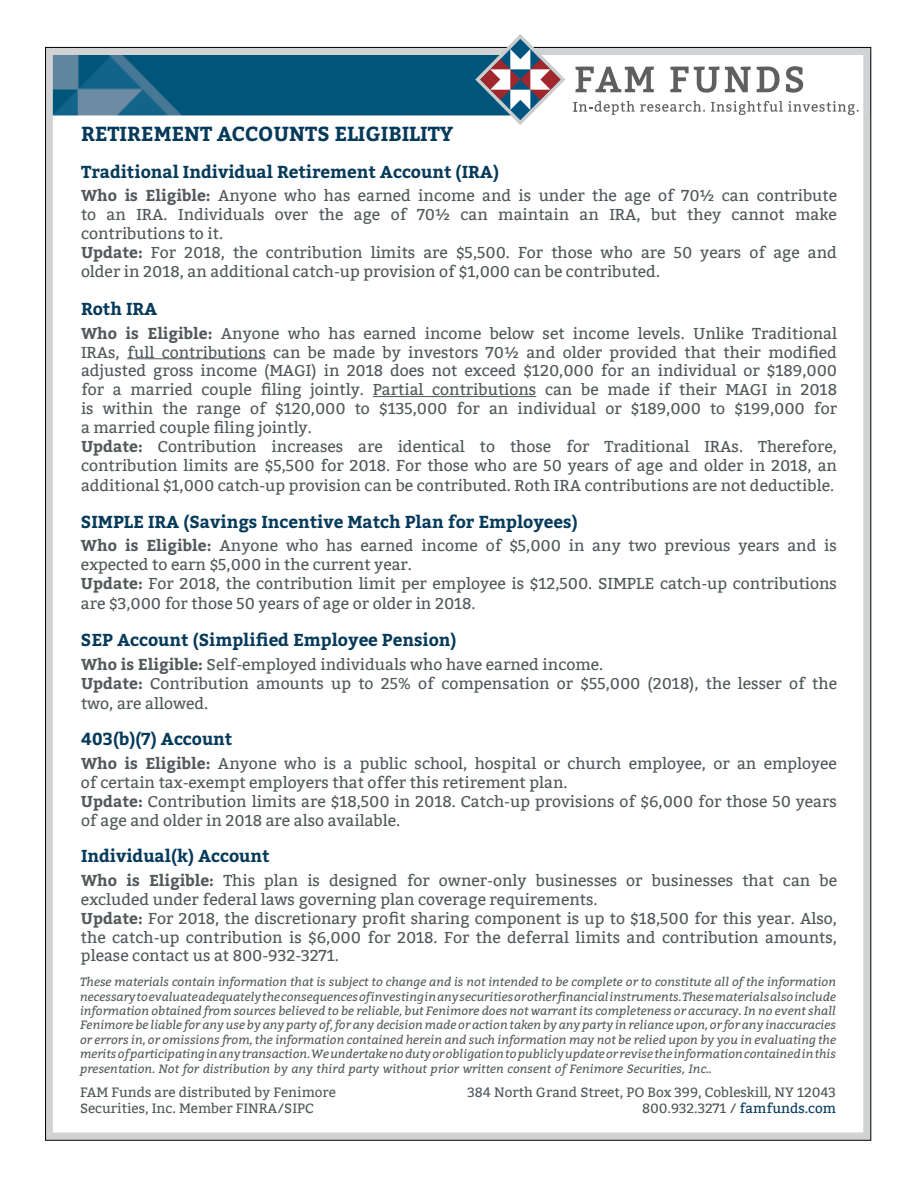
<style>
.page{position:relative;width:918px;height:1188px;background:#fff}
.page>*{position:absolute;margin:0;border:0;box-sizing:border-box;transform-origin:0 0}
.t1{font:700 20.25px "Bitter";color:#063a5a}
.t2{font:700 17.25px "Bitter";color:#063a5a}
.t3{font:15.75px/18.9px "Bitter";color:#53595b}
.t4{font:13.5px "Bitter";color:#53595b}
.t5{font:italic 12px/14.4px "Bitter";color:#53595b;text-align:justify}
.s1{font-weight:700}
.s2{color:#063a5a}
</style>
<div class="page">
<img style="left:54px;top:56px;width:421px;height:60px">
<div style="left:45px;top:47px;width:826px;height:1093px;border:8px solid #d1d2d4"></div>
<hr style="left:127px;top:358px;width:139px;height:1px;background:#53595b">
<hr style="left:373px;top:396px;width:163px;height:1px;background:#53595b">
<svg style="left:475px;top:34px;width:90px;height:91px"></svg>
<svg style="left:576px;top:67px;width:78px;height:25px"></svg>
<svg style="left:670px;top:67px;width:49px;height:26px"></svg>
<svg style="left:725px;top:67px;width:26px;height:25px"></svg>
<svg style="left:757px;top:67px;width:23px;height:25px"></svg>
<svg style="left:786px;top:66px;width:17px;height:27px"></svg>
<div style="left:557px;top:115px;width:285px;height:23px;background:#fff"></div>
<svg style="left:573px;top:101px;width:132px;height:14px"></svg>
<svg style="left:711px;top:101px;width:148px;height:14px"></svg>
<p class="t1" style="left:81px;top:121px;width:374px">RETIREMENT ACCOUNTS ELIGIBILITY</p>
<p class="t2" style="left:81px;top:161px;width:420px">Traditional Individual Retirement Account (IRA)</p>
<p class="t3" style="left:81px;top:186px;width:758px;text-align:justify"><span class="s1">Who is Eligible:</span> Anyone who has earned income and is under the age of 70½ can contribute to an IRA. Individuals over the age of 70½ can maintain an IRA, but they cannot make contributions to it.</p>
<p class="t3" style="left:81px;top:243px;width:757px;line-height:19.8px"><span class="s1">Update:</span> For 2018, the contribution limits are $5,500. For those who are 50 years of age and older in 2018, an additional catch-up provision of $1,000 can be contributed.</p>
<p class="t2" style="left:81px;top:299px;width:78px">Roth IRA</p>
<p class="t3" style="left:81px;top:324px;width:758px;text-align:justify"><span class="s1">Who is Eligible:</span> Anyone who has earned income below set income levels. Unlike Traditional IRAs, full contributions can be made by investors 70½ and older provided that their modified adjusted gross income (MAGI) in 2018 does not exceed $120,000 for an individual or $189,000 for a married couple filing jointly. Partial contributions can be made if their MAGI in 2018 is within the range of $120,000 to $135,000 for an individual or $189,000 to $199,000 for a married couple filing jointly.</p>
<p class="t3" style="left:81px;top:437px;width:758px;line-height:19.4px;text-align:justify"><span class="s1">Update:</span> Contribution increases are identical to those for Traditional IRAs. Therefore, contribution limits are $5,500 for 2018. For those who are 50 years of age and older in 2018, an additional $1,000 catch-up provision can be contributed. Roth IRA contributions are not deductible.</p>
<p class="t2" style="left:81px;top:511px;width:498px">SIMPLE IRA (Savings Incentive Match Plan for Employees)</p>
<p class="t3" style="left:81px;top:536px;width:757px"><span class="s1">Who is Eligible:</span> Anyone who has earned income of $5,000 in any two previous years and is expected to earn $5,000 in the current year.</p>
<p class="t3" style="left:81px;top:574px;width:758px;line-height:19.8px"><span class="s1">Update:</span> For 2018, the contribution limit per employee is $12,500. SIMPLE catch-up contributions are $3,000 for those 50 years of age or older in 2018.</p>
<p class="t2" style="left:81px;top:630px;width:377px">SEP Account (Simplified Employee Pension)</p>
<p class="t3" style="left:81px;top:655px;width:524px"><span class="s1">Who is Eligible:</span> Self-employed individuals who have earned income.</p>
<p class="t3" style="left:81px;top:674px;width:758px;line-height:19.8px"><span class="s1">Update:</span> Contribution amounts up to 25% of compensation or $55,000 (2018), the lesser of the two, are allowed.</p>
<p class="t2" style="left:81px;top:729px;width:153px">403(b)(7) Account</p>
<p class="t3" style="left:81px;top:754px;width:757px"><span class="s1">Who is Eligible:</span> Anyone who is a public school, hospital or church employee, or an employee of certain tax-exempt employers that offer this retirement plan.</p>
<p class="t3" style="left:81px;top:792px;width:757px"><span class="s1">Update:</span> Contribution limits are $18,500 in 2018. Catch-up provisions of $6,000 for those 50 years of age and older in 2018 are also available.</p>
<p class="t2" style="left:81px;top:846px;width:190px">Individual(k) Account</p>
<p class="t3" style="left:81px;top:871px;width:758px"><span class="s1">Who is Eligible:</span> This plan is designed for owner-only businesses or businesses that can be excluded under federal laws governing plan coverage requirements.</p>
<p class="t3" style="left:81px;top:909px;width:758px;text-align:justify"><span class="s1">Update:</span> For 2018, the discretionary profit sharing component is up to $18,500 for this year. Also, the catch-up contribution is $6,000 for 2018. For the deferral limits and contribution amounts, please contact us at 800-932-3271.</p>
<p class="t5" style="left:80px;top:974px;width:758px">These materials contain information that is subject to change and is not intended to be complete or to constitute all of the information necessary to evaluate adequately the consequences of investing in any securities or other financial instruments. These materials also include information obtained from sources believed to be reliable, but Fenimore does not warrant its completeness or accuracy. In no event shall Fenimore be liable for any use by any party of, for any decision made or action taken by any party in reliance upon, or for any inaccuracies or errors in, or omissions from, the information contained herein and such information may not be relied upon by you in evaluating the merits of participating in any transaction. We undertake no duty or obligation to publicly update or revise the information contained in this presentation. Not for distribution by any third party without prior written consent of Fenimore Securities, Inc..</p>
<p class="t4" style="left:80px;top:1084px;width:258px">FAM Funds are distributed by Fenimore</p>
<p class="t4" style="left:80px;top:1101px;width:235px">Securities, Inc. Member FINRA/SIPC</p>
<p class="t4" style="left:467px;top:1084px;width:370px">384 North Grand Street, PO Box 399, Cobleskill, NY 12043</p>
<p class="t4" style="left:642px;top:1101px;width:195px">800.932.3271 / <span class="s2">famfunds.com</span></p>
</div>
